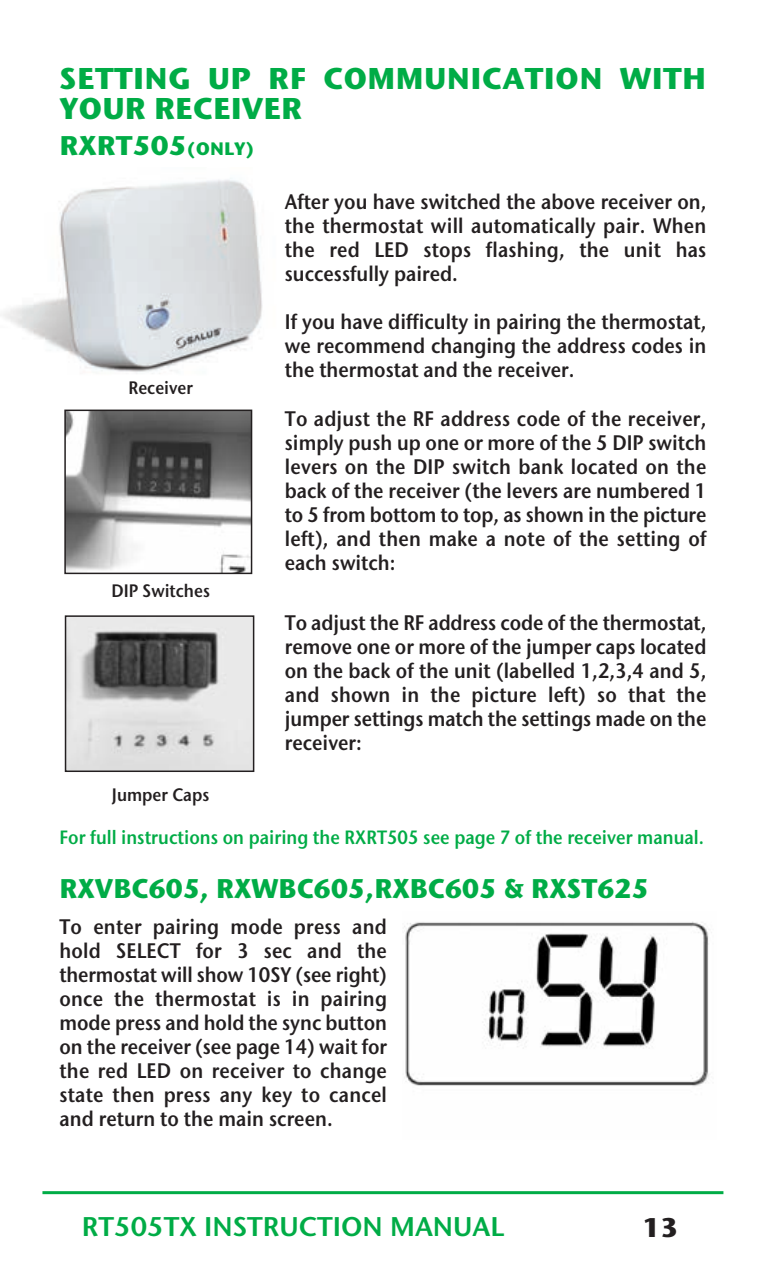
<style>
.page{position:relative;width:766px;height:1275px;background:#fff}
.page>*{position:absolute;margin:0;border:0;box-sizing:border-box;transform-origin:0 0}
.t1{font:700 30px/30px "Stone Sans ITC";letter-spacing:.01em;color:#00ac46}
.t2{font:700 27px "Stone Sans ITC";color:#00ac46;scale:.95 1}
.t3{font:27px "Stone Sans Sem ITCTT Semi";color:#00ac46}
.t4{font:700 27px "Stone Sans ITC";color:#00ac46}
.t5{font:700 27px "Stone Sans ITC";color:#231f20}
.t6{font:21px/24px "Stone Sans Sem ITCTT Semi";color:#231f20;text-align:justify;scale:.9 1}
.t7{font:19.2px "Stone Sans Sem ITCTT Semi";color:#00ac46;scale:.9 1}
.t8{font:18px "Stone Sans Sem ITCTT Semi";color:#231f20;scale:.9 1}
.s1{font-size:18px}
</style>
<div class="page">
<img style="left:3px;top:178px;width:260px;height:194px">
<img style="left:404px;top:921px;width:305px;height:165px">
<hr style="left:42px;top:1190px;width:681px;height:3px;background:#00ac46">
<img style="left:67px;top:412px;width:182px;height:159px">
<div style="left:64px;top:409px;width:188px;height:165px;border:2px solid #231f20"></div>
<img style="left:68px;top:618px;width:183px;height:151px">
<div style="left:65px;top:615px;width:189px;height:157px;border:2px solid #231f20"></div>
<h1 class="t1" style="left:59px;top:67px;width:648px">SETTING UP RF COMMUNICATION WITH<br>YOUR RECEIVER</h1>
<p class="t4" style="left:59px;top:135px;width:196px">RXRT505<span class="s1">(ONLY)</span></p>
<p class="t6" style="left:285px;top:192px;width:469px">After you have switched the above receiver on, the thermostat will automatically pair. When the red LED stops flashing, the unit has successfully paired.</p>
<p class="t6" style="left:285px;top:312px;width:469px">If you have difficulty in pairing the thermostat, we recommend changing the address codes in the thermostat and the receiver.</p>
<p class="t6" style="left:285px;top:408px;width:469px">To adjust the RF address code of the receiver, simply push up one or more of the 5 DIP switch levers on the DIP switch bank located on the back of the receiver (the levers are numbered 1 to 5 from bottom to top, as shown in the picture left), and then make a note of the setting of each switch:</p>
<p class="t8" style="left:128px;top:380px;width:73px">Receiver</p>
<p class="t8" style="left:111px;top:583px;width:111px">DIP Switches</p>
<p class="t6" style="left:285px;top:612px;width:469px">To adjust the RF address code of the thermostat, remove one or more of the jumper caps located on the back of the unit (labelled 1,2,3,4 and 5, and shown in the picture left) so that the jumper settings match the settings made on the receiver:</p>
<p class="t8" style="left:112px;top:787px;width:110px">Jumper Caps</p>
<p class="t7" style="left:59px;top:829px;width:717px">For full instructions on pairing the RXRT505 see page 7 of the receiver manual.</p>
<p class="t2" style="left:59px;top:877px;width:621px">RXVBC605, RXWBC605,RXBC605 &amp; RXST625</p>
<p class="t6" style="left:59px;top:916px;width:365px">To enter pairing mode press and hold SELECT for 3 sec and the thermostat will show 10SY (see right) once the thermostat is in pairing mode press and hold the sync button on the receiver (see page 14) wait for the red LED on receiver to change state then press any key to cancel and return to the main screen.</p>
<p class="t3" style="left:82px;top:1215px;width:423px">RT505TX INSTRUCTION MANUAL</p>
<p class="t5" style="left:642px;top:1216px;width:38px">13</p>
</div>
